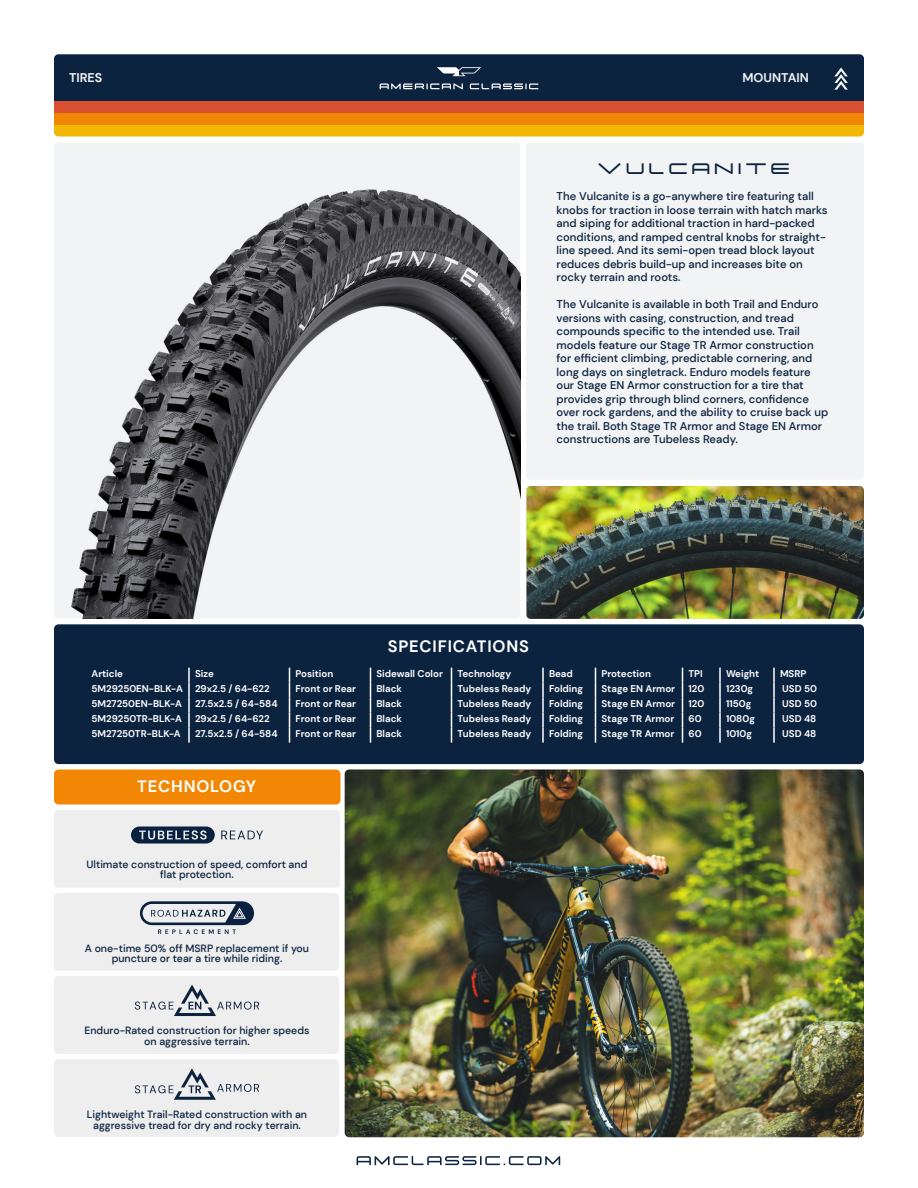
<style>
.page{position:relative;width:918px;height:1188px;background:#fff}
.page>*{position:absolute;margin:0;border:0;box-sizing:border-box;transform-origin:0 0}
.t1{font:19.5px "Suissnord";letter-spacing:.225em;color:#0c2340}
.t2{font:700 16.5px "DM Sans";letter-spacing:.05em;color:#fff}
.t3{font:700 12.6px "DM Sans";color:#f2f3f4}
.t4{font:500 11.25px/13.5px "DM Sans";color:#0c2340}
.t5{font:500 10.5px/10.5px "DM Sans";color:#0c2340;text-align:center}
.t6{font:700 9.75px "DM Sans";color:#fff}
</style>
<div class="page">
<div style="left:54px;top:624px;width:810px;height:140px;background:#0c2340;border-radius:4px"></div>
<div style="left:526px;top:143px;width:338px;height:337px;background:#f2f3f4;border-radius:4px"></div>
<div style="left:54px;top:119px;width:810px;height:18px;background:#f2b705;border-radius:4px"></div>
<div style="left:54px;top:102px;width:810px;height:11px;background:#d95032"></div>
<div style="left:54px;top:113px;width:810px;height:12px;background:#f28705"></div>
<img style="left:526px;top:486px;width:338px;height:133px">
<svg style="left:357px;top:1156px;width:203px;height:9px"></svg>
<svg style="left:54px;top:54px;width:810px;height:48px;background:#152944"></svg>
<svg style="left:188px;top:668px;width:2px;height:75px"></svg>
<svg style="left:289px;top:668px;width:1px;height:75px"></svg>
<svg style="left:370px;top:668px;width:1px;height:75px"></svg>
<svg style="left:451px;top:668px;width:1px;height:75px"></svg>
<svg style="left:542px;top:668px;width:2px;height:75px"></svg>
<svg style="left:595px;top:668px;width:1px;height:75px"></svg>
<svg style="left:682px;top:668px;width:1px;height:75px"></svg>
<svg style="left:719px;top:668px;width:2px;height:75px"></svg>
<svg style="left:773px;top:668px;width:2px;height:75px"></svg>
<div style="left:54px;top:143px;width:466px;height:476px;background:#f2f3f4;border-radius:4px"></div>
<img style="left:71px;top:189px;width:449px;height:430px">
<div style="left:54px;top:810px;width:286px;height:78px;background:#eeeeef;border-radius:4px"></div>
<svg style="left:221px;top:831px;width:42px;height:8px"></svg>
<svg style="left:131px;top:826px;width:84px;height:18px;background:#42546a"></svg>
<div style="left:54px;top:770px;width:286px;height:35px;background:#f28705;border-radius:4px"></div>
<div style="left:54px;top:893px;width:285px;height:78px;background:#eeeeef;border-radius:4px"></div>
<div style="left:54px;top:976px;width:285px;height:78px;background:#eeeeef;border-radius:4px"></div>
<svg style="left:140px;top:901px;width:114px;height:33px"></svg>
<svg style="left:135px;top:985px;width:124px;height:31px"></svg>
<img style="left:345px;top:770px;width:519px;height:367px">
<div style="left:54px;top:1059px;width:285px;height:78px;background:#eeeeef;border-radius:4px"></div>
<svg style="left:135px;top:1068px;width:124px;height:32px"></svg>
<p class="t3" style="left:69px;top:70px;width:35px">TIRES</p>
<p class="t3" style="left:742px;top:70px;width:68px">MOUNTAIN</p>
<p class="t1" style="left:599px;top:156px;width:193px">VULCANITE</p>
<p class="t4" style="left:557px;top:189px;width:272px">The Vulcanite is a go-anywhere tire featuring tall knobs for traction in loose terrain with hatch marks and siping for additional traction in hard-packed conditions, and ramped central knobs for straight&shy;line speed. And its semi-open tread block layout reduces debris build-up and increases bite on rocky terrain and roots.</p>
<p class="t4" style="left:557px;top:297px;width:273px">The Vulcanite is available in both Trail and Enduro versions with casing, construction, and tread compounds specific to the intended use. Trail models feature our Stage TR Armor construction for efficient climbing, predictable cornering, and long days on singletrack. Enduro models feature our Stage EN Armor construction for a tire that provides grip through blind corners, confidence over rock gardens, and the ability to cruise back up the trail. Both Stage TR Armor and Stage EN Armor constructions are Tubeless Ready.</p>
<p class="t2" style="left:388px;top:636px;width:143px">SPECIFICATIONS</p>
<p class="t6" style="left:92px;top:668px;width:33px">Article</p>
<p class="t6" style="left:195px;top:668px;width:20px">Size</p>
<p class="t6" style="left:296px;top:668px;width:39px">Position</p>
<p class="t6" style="left:376px;top:668px;width:68px">Sidewall Color</p>
<p class="t6" style="left:458px;top:668px;width:55px">Technology</p>
<p class="t6" style="left:549px;top:668px;width:25px">Bead</p>
<p class="t6" style="left:602px;top:668px;width:51px">Protection</p>
<p class="t6" style="left:688px;top:668px;width:16px">TPI</p>
<p class="t6" style="left:726px;top:668px;width:35px">Weight</p>
<p class="t6" style="left:780px;top:668px;width:28px">MSRP</p>
<p class="t6" style="left:92px;top:683px;width:93px">5M29250EN-BLK-A</p>
<p class="t6" style="left:195px;top:683px;width:76px">29x2.5 / 64-622</p>
<p class="t6" style="left:296px;top:683px;width:62px">Front or Rear</p>
<p class="t6" style="left:376px;top:683px;width:27px">Black</p>
<p class="t6" style="left:458px;top:683px;width:75px">Tubeless Ready</p>
<p class="t6" style="left:549px;top:683px;width:35px">Folding</p>
<p class="t6" style="left:602px;top:683px;width:75px">Stage EN Armor</p>
<p class="t6" style="left:688px;top:683px;width:17px">120</p>
<p class="t6" style="left:726px;top:683px;width:29px">1230g</p>
<p class="t6" style="left:782px;top:683px;width:36px">USD 50</p>
<p class="t6" style="left:92px;top:698px;width:92px">5M27250EN-BLK-A</p>
<p class="t6" style="left:195px;top:698px;width:84px">27.5x2.5 / 64-584</p>
<p class="t6" style="left:296px;top:698px;width:62px">Front or Rear</p>
<p class="t6" style="left:376px;top:698px;width:27px">Black</p>
<p class="t6" style="left:458px;top:698px;width:75px">Tubeless Ready</p>
<p class="t6" style="left:549px;top:698px;width:35px">Folding</p>
<p class="t6" style="left:602px;top:698px;width:75px">Stage EN Armor</p>
<p class="t6" style="left:688px;top:698px;width:17px">120</p>
<p class="t6" style="left:726px;top:698px;width:27px">1150g</p>
<p class="t6" style="left:782px;top:698px;width:36px">USD 50</p>
<p class="t6" style="left:92px;top:713px;width:92px">5M29250TR-BLK-A</p>
<p class="t6" style="left:195px;top:713px;width:76px">29x2.5 / 64-622</p>
<p class="t6" style="left:296px;top:713px;width:62px">Front or Rear</p>
<p class="t6" style="left:376px;top:713px;width:27px">Black</p>
<p class="t6" style="left:458px;top:713px;width:75px">Tubeless Ready</p>
<p class="t6" style="left:549px;top:713px;width:35px">Folding</p>
<p class="t6" style="left:602px;top:713px;width:74px">Stage TR Armor</p>
<p class="t6" style="left:688px;top:713px;width:15px">60</p>
<p class="t6" style="left:726px;top:713px;width:30px">1080g</p>
<p class="t6" style="left:782px;top:713px;width:36px">USD 48</p>
<p class="t6" style="left:92px;top:728px;width:91px">5M27250TR-BLK-A</p>
<p class="t6" style="left:195px;top:728px;width:84px">27.5x2.5 / 64-584</p>
<p class="t6" style="left:296px;top:728px;width:62px">Front or Rear</p>
<p class="t6" style="left:376px;top:728px;width:27px">Black</p>
<p class="t6" style="left:458px;top:728px;width:75px">Tubeless Ready</p>
<p class="t6" style="left:549px;top:728px;width:35px">Folding</p>
<p class="t6" style="left:602px;top:728px;width:74px">Stage TR Armor</p>
<p class="t6" style="left:688px;top:728px;width:15px">60</p>
<p class="t6" style="left:726px;top:728px;width:28px">1010g</p>
<p class="t6" style="left:782px;top:728px;width:36px">USD 48</p>
<p class="t2" style="left:137px;top:776px;width:120px">TECHNOLOGY</p>
<p class="t5" style="left:87px;top:859px;width:222px">Ultimate construction of speed, comfort and flat protection.</p>
<p class="t5" style="left:85px;top:943px;width:226px">A one-time 50% off MSRP replacement if you puncture or tear a tire while riding.</p>
<p class="t5" style="left:84px;top:1025px;width:227px">Enduro-Rated construction for higher speeds on aggressive terrain.</p>
<p class="t5" style="left:87px;top:1109px;width:222px">Lightweight Trail-Rated construction with an aggressive tread for dry and rocky terrain.</p>
</div>
